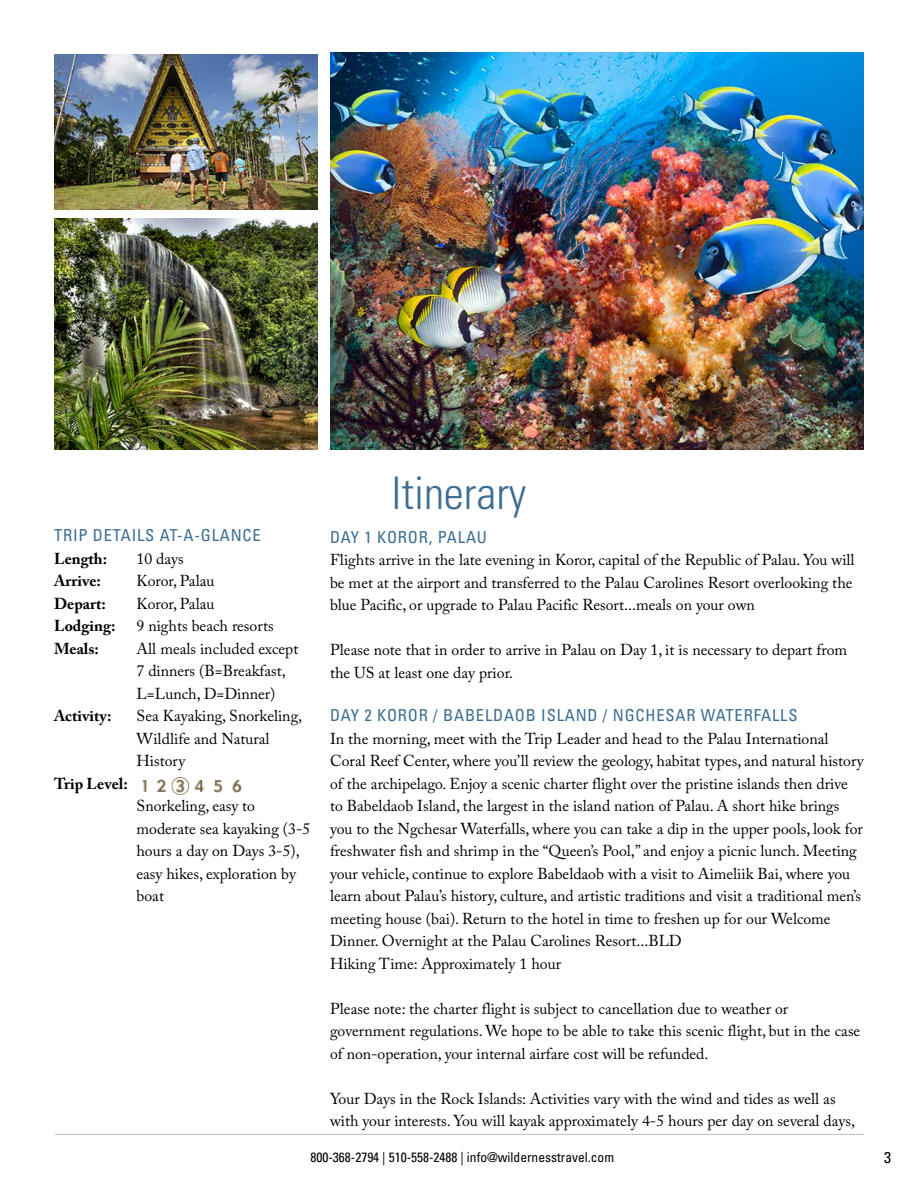
<style>
.page{position:relative;width:918px;height:1188px;background:#fff}
.page>*{position:absolute;margin:0;border:0;box-sizing:border-box;transform-origin:0 0}
.t1{font:300 condensed 45px "Univers LT Std";color:#3d6d91}
.t2{font:condensed 16.5px "Univers LT Std";letter-spacing:.05em;color:#3d6d91}
.t3{font:15.75px/22.5px "Adobe Caslon Pro";color:#000}
.t4{font:700 15.75px "Adobe Caslon Pro";color:#000}
.t5{font:condensed 15.75px "Univers LT Std";color:#000}
.t6{font:condensed 13.5px "Univers LT Std";color:#000}
</style>
<div class="page">
<hr style="left:56px;top:1134px;width:808px;height:1px;background:#bcbec0">
<img style="left:142px;top:777px;width:100px;height:18px">
<img style="left:330px;top:53px;width:534px;height:396px">
<img style="left:54px;top:218px;width:264px;height:231px">
<img style="left:54px;top:54px;width:264px;height:156px">
<p class="t2" style="left:54px;top:525px;width:208px">TRIP DETAILS AT-A-GLANCE</p>
<p class="t4" style="left:54px;top:549px;width:55px">Length:</p>
<p class="t3" style="left:136px;top:547px;width:49px">10 days</p>
<p class="t4" style="left:54px;top:572px;width:49px">Arrive:</p>
<p class="t3" style="left:136px;top:570px;width:79px">Koror, Palau</p>
<p class="t4" style="left:54px;top:594px;width:53px">Depart:</p>
<p class="t3" style="left:136px;top:592px;width:79px">Koror, Palau</p>
<p class="t4" style="left:54px;top:617px;width:63px">Lodging:</p>
<p class="t3" style="left:136px;top:615px;width:139px">9 nights beach resorts</p>
<p class="t4" style="left:54px;top:639px;width:46px">Meals:</p>
<p class="t3" style="left:136px;top:637px;width:163px">All meals included except<br>7 dinners (B=Breakfast,<br>L=Lunch, D=Dinner)</p>
<p class="t4" style="left:54px;top:707px;width:59px">Activity:</p>
<p class="t3" style="left:136px;top:705px;width:167px">Sea Kayaking, Snorkeling,<br>Wildlife and Natural<br>History</p>
<p class="t4" style="left:54px;top:774px;width:75px">Trip Level:</p>
<p class="t3" style="left:136px;top:795px;width:175px">Snorkeling, easy to moderate sea kayaking (3-5 hours a day on Days 3-5), easy hikes, exploration by boat</p>
<h1 class="t1" style="left:392px;top:466px;width:136px">Itinerary</h1>
<p class="t2" style="left:330px;top:526px;width:159px">DAY 1 KOROR, PALAU</p>
<p class="t3" style="left:330px;top:548px;width:526px">Flights arrive in the late evening in Koror, capital of the Republic of Palau. You will be met at the airport and transferred to the Palau Carolines Resort overlooking the blue Pacific, or upgrade to Palau Pacific Resort...meals on your own</p>
<p class="t3" style="left:330px;top:638px;width:519px">Please note that in order to arrive in Palau on Day 1, it is necessary to depart from the US at least one day prior.</p>
<p class="t2" style="left:330px;top:705px;width:469px">DAY 2 KOROR / BABELDAOB ISLAND / NGCHESAR WATERFALLS</p>
<p class="t3" style="left:330px;top:727px;width:535px">In the morning, meet with the Trip Leader and head to the Palau International Coral Reef Center, where you’ll review the geology, habitat types, and natural history of the archipelago. Enjoy a scenic charter flight over the pristine islands then drive to Babeldaob Island, the largest in the island nation of Palau. A short hike brings you to the Ngchesar Waterfalls, where you can take a dip in the upper pools, look for freshwater fish and shrimp in the “Queen’s Pool,” and enjoy a picnic lunch. Meeting your vehicle, continue to explore Babeldaob with a visit to Aimeliik Bai, where you learn about Palau’s history, culture, and artistic traditions and visit a traditional men’s meeting house (bai). Return to the hotel in time to freshen up for our Welcome Dinner. Overnight at the Palau Carolines Resort...BLD<br>Hiking Time: Approximately 1 hour</p>
<p class="t3" style="left:330px;top:997px;width:532px">Please note: the charter flight is subject to cancellation due to weather or government regulations. We hope to be able to take this scenic flight, but in the case of non-operation, your internal airfare cost will be refunded.</p>
<p class="t3" style="left:330px;top:1087px;width:527px">Your Days in the Rock Islands: Activities vary with the wind and tides as well as with your interests. You will kayak approximately 4-5 hours per day on several days,</p>
<p class="t6" style="left:310px;top:1149px;width:305px">800-368-2794 | 510-558-2488 | info@wildernesstravel.com</p>
<p class="t5" style="left:884px;top:1148px;width:8px">3</p>
</div>
